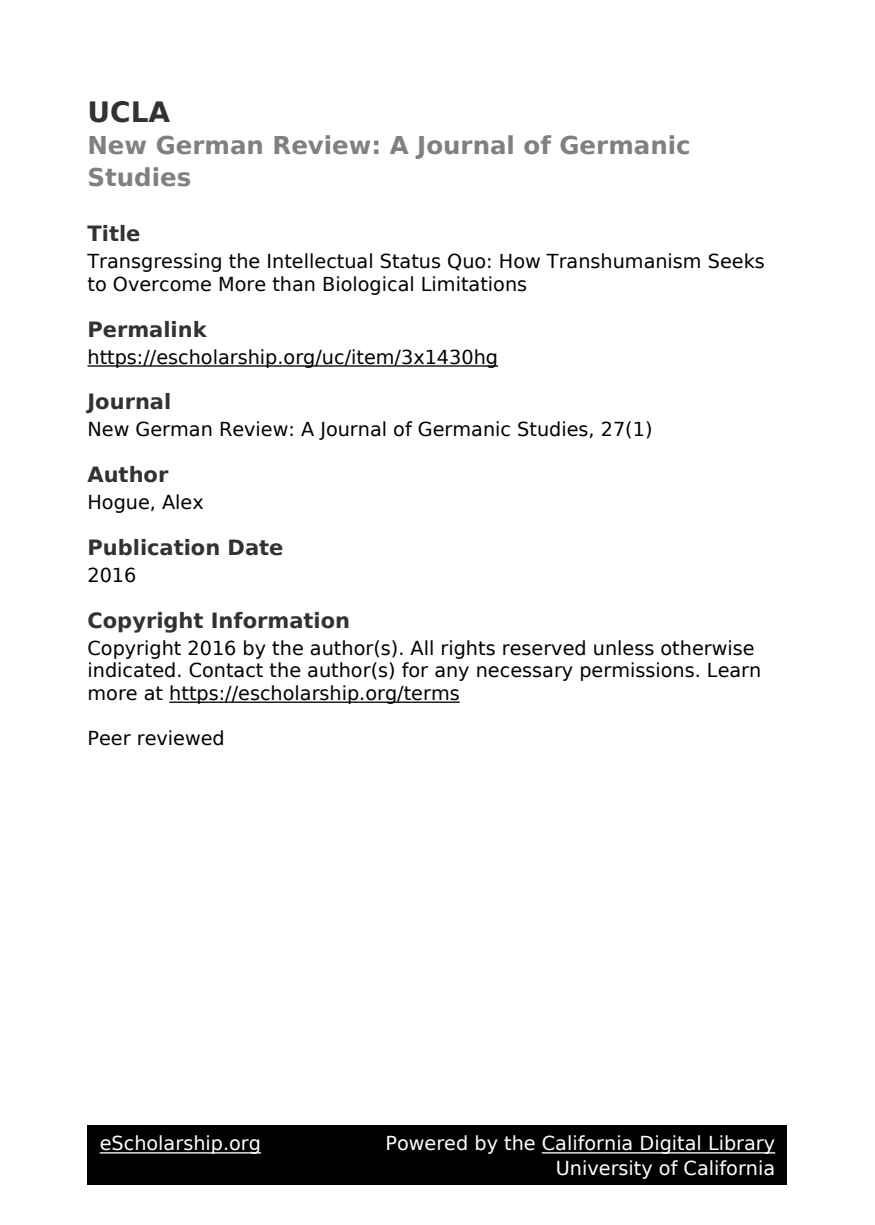
<style>
.page{position:relative;width:875px;height:1225px;background:#fff}
.page>*{position:absolute;margin:0;border:0;box-sizing:border-box;transform-origin:0 0}
.t1{font:700 28px "DejaVu Sans";color:#323232}
.t2{font:700 24.5px/31.3px "DejaVu Sans";color:#808080}
.t3{font:700 21px "DejaVu Sans";color:#323232}
.t4{font:19.25px/22.4px "DejaVu Sans";color:#000}
.t5{font:19.25px/24.5px "DejaVu Sans";color:#fff;text-align:right}
</style>
<div class="page">
<hr style="left:88px;top:365px;width:410px;height:2px;background:#000">
<hr style="left:169px;top:702px;width:291px;height:1px;background:#000">
<div style="left:88px;top:1125px;width:700px;height:60px;background:#000"></div>
<hr style="left:100px;top:1152px;width:161px;height:2px;background:#fff">
<hr style="left:542px;top:1152px;width:233px;height:2px;background:#fff">
<h1 class="t1" style="left:88px;top:101px;width:84px">UCLA</h1>
<p class="t2" style="left:88px;top:132px;width:605px">New German Review: A Journal of Germanic<br>Studies</p>
<p class="t3" style="left:88px;top:225px;width:54px">Title</p>
<p class="t4" style="left:88px;top:252px;width:679px">Transgressing the Intellectual Status Quo: How Transhumanism Seeks to Overcome More than Biological Limitations</p>
<p class="t3" style="left:88px;top:321px;width:121px">Permalink</p>
<p class="t4" style="left:88px;top:347px;width:412px">https://escholarship.org/uc/item/3x1430hg</p>
<p class="t3" style="left:88px;top:393px;width:85px">Journal</p>
<p class="t4" style="left:88px;top:420px;width:567px">New German Review: A Journal of Germanic Studies, 27(1)</p>
<p class="t3" style="left:88px;top:466px;width:82px">Author</p>
<p class="t4" style="left:88px;top:493px;width:118px">Hogue, Alex</p>
<p class="t3" style="left:88px;top:539px;width:198px">Publication Date</p>
<p class="t4" style="left:88px;top:566px;width:50px">2016</p>
<p class="t3" style="left:88px;top:612px;width:264px">Copyright Information</p>
<p class="t4" style="left:88px;top:639px;width:675px">Copyright 2016 by the author(s). All rights reserved unless otherwise indicated. Contact the author(s) for any necessary permissions. Learn more at https://escholarship.org/terms</p>
<p class="t4" style="left:88px;top:728px;width:139px">Peer reviewed</p>
<p class="t5" style="left:100px;top:1133px;width:163px">eScholarship.org</p>
<p class="t5" style="left:385px;top:1133px;width:391px">Powered by the California Digital Library<br>University of California</p>
</div>
